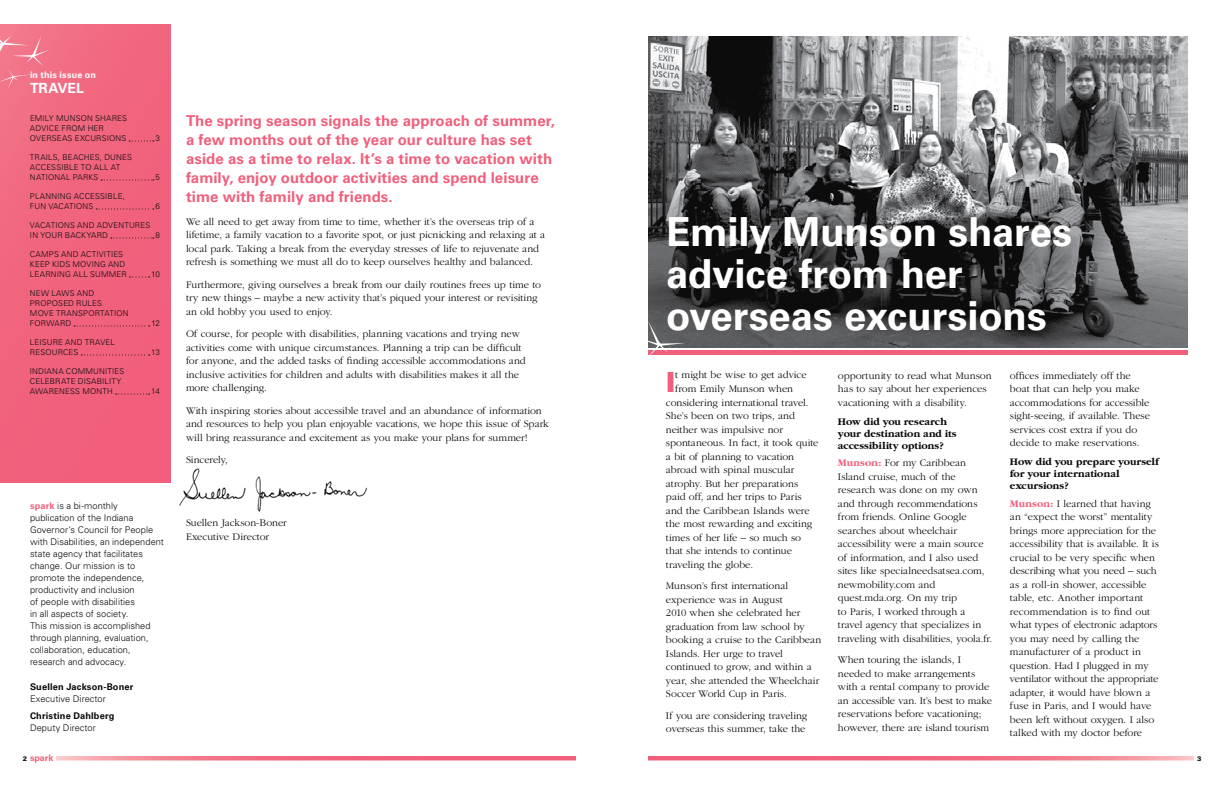
<style>
.page{position:relative;width:1224px;height:792px;background:#fff}
.page>*{position:absolute;margin:0;border:0;box-sizing:border-box;transform-origin:0 0}
.t1{font:700 40px/42px "Univers";letter-spacing:-.005em;color:#fff}
.t2{font:900 27.8px "Univers";color:#f0607c}
.t3{font:700 15px/19px "Univers";letter-spacing:.005em;color:#f0607c}
.t4{font:700 14px "Univers";letter-spacing:.005em;color:#fff}
.t5{font:300 10.5px/13.5px "Garamond";letter-spacing:-.005em;color:#0a0a0b}
.t6{font:700 10.5px/12px "Garamond";color:#0a0a0b}
.t7{font:300 9.2px/12px "Univers";letter-spacing:.005em;color:#0a0a0b}
.t8{font:700 9.2px "Univers";letter-spacing:.015em;color:#0a0a0b}
.t9{font:700 9px "Univers";letter-spacing:.02em;color:#fff}
.t10{font:700 9px "Univers";letter-spacing:-.005em;color:#f0607c}
.t11{font:300 8px/10px "Univers";letter-spacing:.02em;color:#0a0a0b}
.t12{font:900 6.5px "Univers";color:#0a0a0b}
.s1{font-weight:700;color:#f0607c}
.s2{font-weight:900;font-size:6.5px;color:#0a0a0b}
</style>
<div class="page">
<div style="left:0;top:24px;width:171px;height:458px;background:#f1627d"></div>
<svg style="left:0;top:36px;width:50px;height:54px"></svg>
<img style="left:179px;top:468px;width:189px;height:44px">
<svg style="left:129px;top:140px;width:25px;height:2px"></svg>
<svg style="left:101px;top:180px;width:53px;height:1px"></svg>
<svg style="left:96px;top:208px;width:58px;height:2px"></svg>
<svg style="left:111px;top:238px;width:43px;height:1px"></svg>
<svg style="left:129px;top:276px;width:21px;height:2px"></svg>
<svg style="left:74px;top:326px;width:76px;height:1px"></svg>
<svg style="left:81px;top:354px;width:69px;height:2px"></svg>
<svg style="left:116px;top:394px;width:34px;height:1px"></svg>
<img style="left:648px;top:36px;width:540px;height:312px">
<hr style="left:648px;top:350px;width:540px;height:4px;background:#f0607c">
<svg style="left:648px;top:321px;width:37px;height:34px"></svg>
<svg style="left:648px;top:756px;width:546px;height:4px;background:#f27187"></svg>
<svg style="left:56px;top:756px;width:520px;height:4px;background:#f27288"></svg>
<p class="t9" style="left:30px;top:70px;width:67px">in this issue on</p>
<h3 class="t4" style="left:30px;top:80px;width:55px">TRAVEL</h3>
<p class="t11" style="left:30px;top:113px;width:99px">EMI LY M UNSON SHARES<br>ADVICE</p>
<p class="t11" style="left:30px;top:123px;width:98px;text-indent:32px">FROM HER<br>OVERSEAS EXCURSIO NS</p>
<p class="t11" style="left:156px;top:133px;width:6px">3</p>
<p class="t11" style="left:30px;top:152px;width:104px">TRAI LS, BEACHES, DUNES<br>ACCE</p>
<p class="t11" style="left:30px;top:162px;width:90px;text-indent:21px">SSI BLE TO ALL AT<br>NATIO NAL PARKS</p>
<p class="t11" style="left:156px;top:172px;width:6px">5</p>
<p class="t11" style="left:30px;top:191px;width:56px">PLANNI NG ACCE</p>
<p class="t11" style="left:95px;top:191px;width:31px">SSI BLE,</p>
<p class="t11" style="left:30px;top:201px;width:65px">FUN VACATIO NS</p>
<p class="t11" style="left:156px;top:201px;width:6px">6</p>
<p class="t11" style="left:30px;top:220px;width:122px">VACATIO NS AND ADVENTURES<br>I N YO UR BACKYARD</p>
<p class="t11" style="left:156px;top:230px;width:6px">8</p>
<p class="t11" style="left:30px;top:249px;width:79px">CAMPS AND ACTIVITIE</p>
<p class="t11" style="left:118px;top:249px;width:6px">S</p>
<p class="t11" style="left:30px;top:259px;width:11px">KEEP</p>
<p class="t11" style="left:30px;top:259px;width:98px;text-indent:22px">KIDS MOVI NG AND<br>LEARNI NG ALL SUMMER</p>
<p class="t11" style="left:151px;top:269px;width:10px">10</p>
<p class="t11" style="left:30px;top:288px;width:65px">NEW LAWS AND<br>PROPO</p>
<p class="t11" style="left:30px;top:298px;width:100px;text-indent:28px">SED RULES<br>MOVE TRANSPO RTATIO N<br>FO RWARD</p>
<p class="t11" style="left:151px;top:318px;width:10px">12</p>
<p class="t11" style="left:30px;top:337px;width:87px">LEISURE AND TRAVEL<br>RESO URCES</p>
<p class="t11" style="left:151px;top:347px;width:10px">13</p>
<p class="t11" style="left:30px;top:366px;width:80px">INDIANA COMMUNITIE</p>
<p class="t11" style="left:30px;top:366px;width:96px;text-indent:89px">S<br>CELEBRATE DISABI LITY<br>AWARENESS MO NTH</p>
<p class="t11" style="left:151px;top:386px;width:10px">14</p>
<p class="t7" style="left:30px;top:500px;width:135px"><span class="s1">spark</span> IS A BI-MONTHLY<br>PUBLICATION OF THE INDIANA<br>GOVERNOR’S COUNCIL FOR PEOPLE<br>WITH DISABILITIES, AN INDEPENDENT<br>STATE AGENCY THAT FACILITATES<br>CHANGE. OUR MISSION IS TO<br>PROMOTE THE INDEPENDENCE,<br>PRODUCTIVITY AND INCLUSION<br>OF PEOPLE WITH DISABILITIES<br>IN ALL ASPECTS OF SOCIETY.<br>THIS MISSION IS ACCOMPLISHED<br>THROUGH PLANNING, EVALUATION,<br>COLLABORATION, EDUCATION,<br>RESEARCH AND ADVOCACY.</p>
<p class="t8" style="left:30px;top:682px;width:105px">Suellen Jackson-Boner</p>
<p class="t7" style="left:30px;top:693px;width:77px">EXECUTIVE DIRECTOR</p>
<p class="t8" style="left:30px;top:710px;width:86px">Christine Dahlberg</p>
<p class="t7" style="left:30px;top:722px;width:67px">DEPUTY DIRECTOR</p>
<h3 class="t3" style="left:186px;top:111px;width:370px">The spring season signals the approach of summer, a few months out of the year our culture has set aside as a time to relax. It’s a time to vacation with family, enjoy outdoor activities and spend leisure time with family and friends.</h3>
<p class="t5" style="left:186px;top:215px;width:361px">We all need to get away from time to time, whether it’s the overseas trip of a lifetime, a family vacation to a favorite spot, or just picnicking and relaxing at a local park. Taking a break from the everyday stresses of life to rejuvenate and refresh is something we must all do to keep ourselves healthy and balanced.</p>
<p class="t5" style="left:186px;top:278px;width:357px">Furthermore, giving ourselves a break from our daily routines frees up time to try new things – maybe a new activity that’s piqued your interest or revisiting an old hobby you used to enjoy.</p>
<p class="t5" style="left:186px;top:327px;width:341px">Of course, for people with disabilities, planning vacations and trying new activities come with unique circumstances. Planning a trip can be difficult for anyone, and the added tasks of finding accessible accommodations and inclusive activities for children and adults with disabilities makes it all the more challenging.</p>
<p class="t5" style="left:186px;top:404px;width:364px">With inspiring stories about accessible travel and an abundance of information and resources to help you plan enjoyable vacations, we hope this issue of Spark will bring reassurance and excitement as you make your plans for summer!</p>
<p class="t5" style="left:186px;top:453px;width:43px">Sincerely,</p>
<p class="t5" style="left:186px;top:516px;width:102px">Suellen Jackson-Boner<br>Executive Director</p>
<h1 class="t1" style="left:666px;top:211px;width:408px">Emily Munson shares advice from her overseas excursions</h1>
<h2 class="t2" style="left:666px;top:365px;width:11px">I</h2>
<p class="t5" style="left:675px;top:369px;width:133px">t might be wise to get advice</p>
<p class="t5" style="left:675px;top:382px;width:119px">from Emily Munson when</p>
<p class="t5" style="left:666px;top:396px;width:144px">considering international travel.</p>
<p class="t5" style="left:666px;top:409px;width:130px">She’s been on two trips, and</p>
<p class="t5" style="left:666px;top:423px;width:119px">neither was impulsive nor</p>
<p class="t5" style="left:666px;top:436px;width:154px">spontaneous. In fact, it took quite</p>
<p class="t5" style="left:666px;top:450px;width:130px">a bit of planning to vacation</p>
<p class="t5" style="left:666px;top:463px;width:130px">abroad with spinal muscular</p>
<p class="t5" style="left:666px;top:477px;width:134px">atrophy. But her preparations</p>
<p class="t5" style="left:666px;top:490px;width:137px">paid off, and her trips to Paris</p>
<p class="t5" style="left:666px;top:504px;width:145px">and the Caribbean Islands were</p>
<p class="t5" style="left:666px;top:517px;width:148px">the most rewarding and exciting</p>
<p class="t5" style="left:666px;top:531px;width:137px">times of her life – so much so</p>
<p class="t5" style="left:666px;top:544px;width:127px">that she intends to continue</p>
<p class="t5" style="left:666px;top:558px;width:89px">traveling the globe.</p>
<p class="t5" style="left:666px;top:579px;width:157px">Munson’s first international experience was in August<br>2010 when she celebrated her graduation from law school by booking a cruise to the Caribbean<br>Islands. Her urge to travel continued to grow, and within a year, she attended the Wheelchair<br>Soccer World Cup in Paris.</p>
<p class="t5" style="left:666px;top:709px;width:143px">If you are considering traveling overseas this summer, take the</p>
<p class="t5" style="left:838px;top:369px;width:155px">opportunity to read what Munson has to say about her experiences vacationing with a disability.</p>
<p class="t6" style="left:838px;top:415px;width:120px">How did you research your destination and its accessibility options?</p>
<p class="t5" style="left:838px;top:456px;width:156px"><span class="s1">Munson:</span> For my Caribbean<br>Island cruise, much of the research was done on my own and through recommendations from friends. Online Google searches about wheelchair accessibility were a main source of information, and I also used sites like specialneedsatsea.com, newmobility.com and quest.mda.org. On my trip<br>to Paris, I worked through a travel agency that specializes in traveling with disabilities, yoola.fr.</p>
<p class="t5" style="left:838px;top:653px;width:156px">When touring the islands, I needed to make arrangements with a rental company to provide an accessible van. It’s best to make reservations before vacationing; however, there are island tourism</p>
<p class="t5" style="left:1010px;top:369px;width:142px">offices immediately off the boat that can help you make accommodations for accessible sight-seeing, if available. These services cost extra if you do decide to make reservations.</p>
<p class="t6" style="left:1010px;top:456px;width:151px">How did you prepare yourself for your international excursions?</p>
<p class="t5" style="left:1010px;top:497px;width:150px"><span class="s1">Munson:</span> I learned that having an “expect the worst” mentality brings more appreciation for the accessibility that is available. It is crucial to be very specific when describing what you need – such as a roll-in shower, accessible table, etc. Another important recommendation is to find out what types of electronic adaptors you may need by calling the manufacturer of a product in question. Had I plugged in my ventilator without the appropriate adapter, it would have blown a fuse in Paris, and I would have been left without oxygen. I also talked with my doctor before</p>
<p class="t10" style="left:23px;top:752px;width:32px"><span class="s2">2</span> spark</p>
<p class="t12" style="left:1197px;top:754px;width:6px">3</p>
</div>
